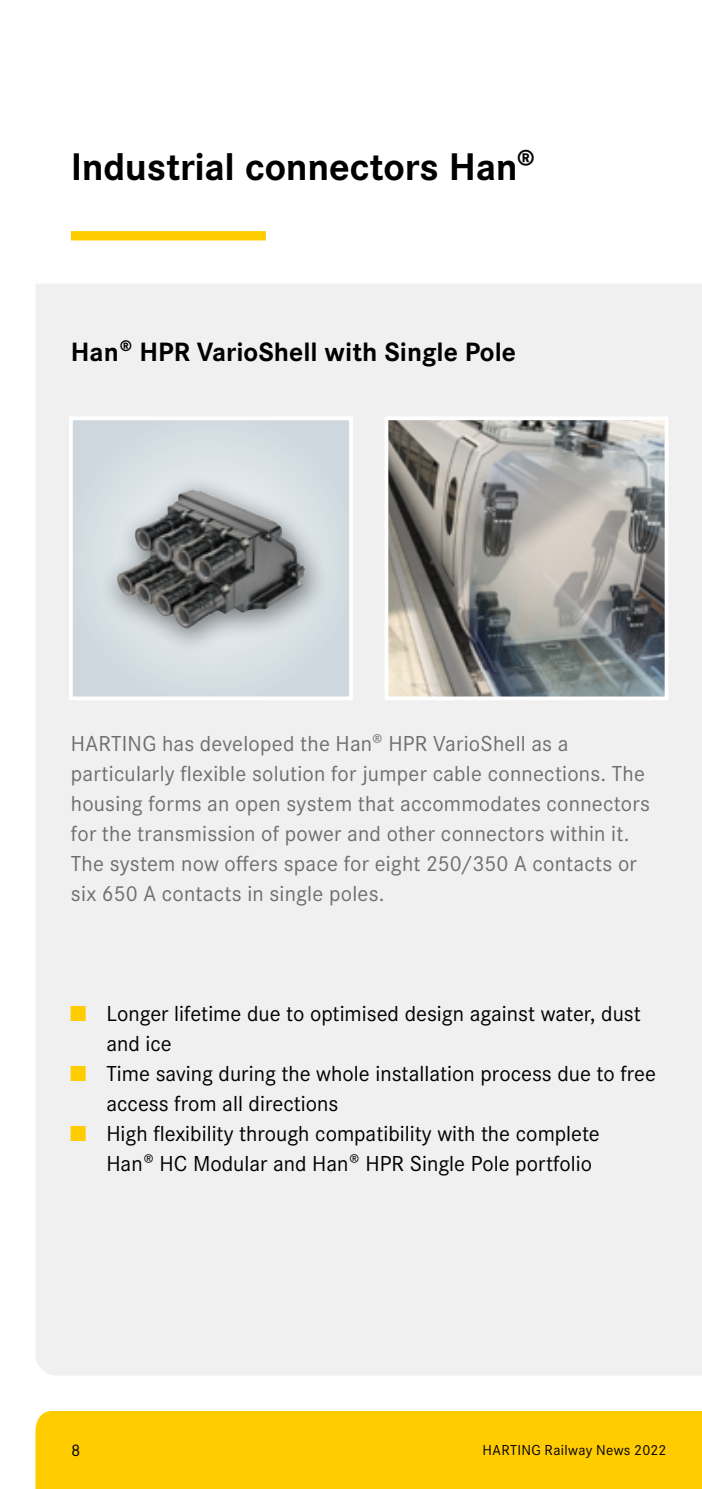
<style>
.page{position:relative;width:702px;height:1489px;background:#fff}
.page>*{position:absolute;margin:0;border:0;box-sizing:border-box;transform-origin:0 0}
.Headline_Kopie{font:700 40px "Corporate S Pro";letter-spacing:-.01em;color:#000}
.Subline{font:700 27.5px "Corporate S Pro";color:#000}
.CD_HARTING_-_Intro{font:22.5px/30px "Corporate S Pro";letter-spacing:.01em;color:#6f6f6e}
.t1{font:22.5px/30px "Corporate S Pro";color:#000}
.t2{font:17.5px "Corporate S Pro";color:#000}
.t3{font:15px "Corporate S Pro";letter-spacing:.02em;color:#000}
.s1{color:#fc0}
</style>
<div class="page">
<div style="left:35px;top:1411px;width:667px;height:77px;background:#fc0"></div>
<div style="left:36px;top:284px;width:666px;height:1091px;background:#f0f0f0"></div>
<div style="left:71px;top:418px;width:280px;height:280px;background:#d2dbe0"></div>
<div style="left:99px;top:473px;width:231px;height:184px;background:#000;opacity:.5"></div>
<img style="left:161px;top:489px;width:31px;height:28px">
<div style="left:69px;top:416px;width:284px;height:284px;border:4px solid #fff"></div>
<img style="left:389px;top:421px;width:274px;height:274px">
<div style="left:384px;top:416px;width:284px;height:284px;border:4px solid #fff"></div>
<div style="left:71px;top:231px;width:195px;height:9px;background:#fc0"></div>
<p class="Headline_Kopie" style="left:71px;top:136px;width:466px">Industrial connectors Han®</p>
<p class="Subline" style="left:71px;top:330px;width:446px">Han® HPR VarioShell with Single Pole</p>
<p class="CD_HARTING_-_Intro" style="left:71px;top:726px;width:580px">HARTING has developed the Han® HPR VarioShell as a particularly flexible solution for jumper cable connections. The housing forms an open system that accommodates connectors for the transmission of power and other connectors within it.<br>The system now offers space for eight 250/350 A contacts or six 650 A contacts in single poles.</p>
<p class="t1" style="left:106px;top:996px;width:536px;text-indent:-35px"><span class="s1">■</span> Longer lifetime due to optimised design against water, dust and ice</p>
<p class="t1" style="left:106px;top:1056px;width:551px;text-indent:-35px"><span class="s1">■</span> Time saving during the whole installation process due to free access from all directions</p>
<p class="t1" style="left:106px;top:1116px;width:495px;text-indent:-35px"><span class="s1">■</span> High flexibility through compatibility with the complete<br>Han® HC Modular and Han® HPR Single Pole portfolio</p>
<p class="t2" style="left:71px;top:1437px;width:11px">8</p>
<p class="t3" style="left:482px;top:1438px;width:185px">HARTING Railway News 2022</p>
</div>
